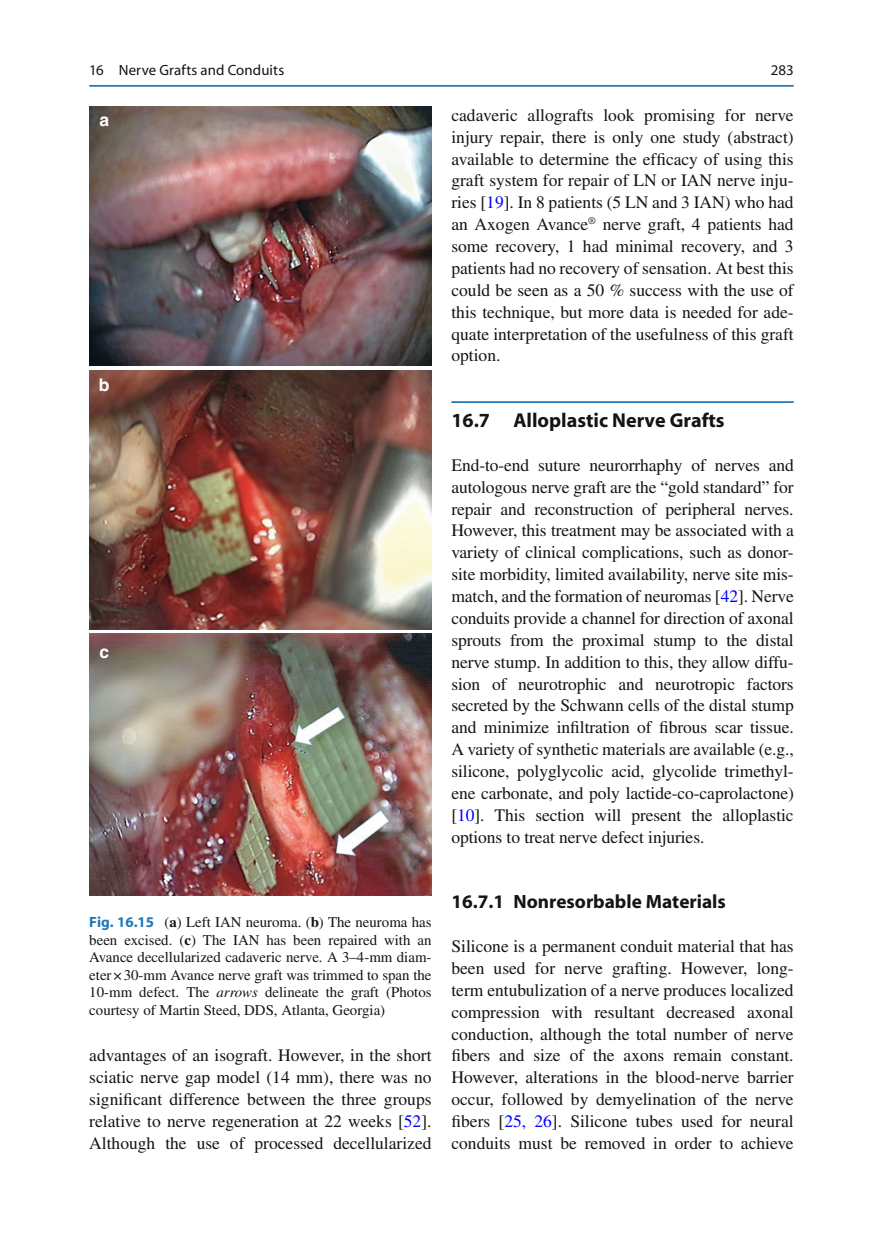
<style>
.page{position:relative;width:883px;height:1260px;background:#fff}
.page>*{position:absolute;margin:0;border:0;box-sizing:border-box;transform-origin:0 0}
.t1{font:700 20.12px "Myriad";color:#131413}
.t2{font:700 19.25px "Myriad";color:#131413}
.t3{font:17.5px/21.9px "Times";color:#131413;text-align:justify}
.t4{font:700 17.5px "Helvetica";color:#fff}
.t5{font:14.88px/17.5px "Times";color:#131413;text-align:justify}
.t6{font:14.88px "Myriad";letter-spacing:.005em;color:#131413}
.s1{font-family:"Myriad";font-weight:700;color:#1f77b9}
.s2{font-weight:700}
.s3{font-style:italic}
.s4{color:#00f}
</style>
<div class="page">
<hr style="left:89px;top:85px;width:705px;height:2px;background:#1f77b9">
<hr style="left:451px;top:401px;width:343px;height:2px;background:#1f77b9">
<img style="left:89px;top:634px;width:343px;height:261px">
<img style="left:89px;top:106px;width:343px;height:260px">
<img style="left:89px;top:371px;width:343px;height:258px">
<p class="t6" style="left:89px;top:64px;width:196px">16 Nerve Grafts and Conduits</p>
<p class="t6" style="left:771px;top:64px;width:24px">283</p>
<p class="t4" style="left:99px;top:113px;width:11px">a</p>
<p class="t4" style="left:99px;top:378px;width:12px">b</p>
<p class="t4" style="left:99px;top:645px;width:11px">c</p>
<p class="t5" style="left:89px;top:915px;width:344px"><span class="s1">Fig. 16.15</span> ( <span class="s2">a</span> ) Left IAN neuroma. ( <span class="s2">b</span> ) The neuroma has been excised. ( <span class="s2">c</span> ) The IAN has been repaired with an Avance decellularized cadaveric nerve. A 3–4-mm diam&shy;eter × 30-mm Avance nerve graft was trimmed to span the 10-mm defect. The <span class="s3">arrows</span> delineate the graft (Photos courtesy of Martin Steed, DDS, Atlanta, Georgia)</p>
<p class="t3" style="left:89px;top:1046px;width:344px">advantages of an isograft. However, in the short sciatic nerve gap model (14 mm), there was no signi fi cant difference between the three groups relative to nerve regeneration at 22 weeks [ <span class="s4">52</span> ] .<br>Although the use of processed decellularized</p>
<p class="t3" style="left:451px;top:106px;width:344px">cadaveric allografts look promising for nerve injury repair, there is only one study (abstract) available to determine the ef fi cacy of using this graft system for repair of LN or IAN nerve inju&shy;ries [ <span class="s4">19</span> ] . In 8 patients (5 LN and 3 IAN) who had an Axogen Avance <sup>®</sup> nerve graft, 4 patients had some recovery, 1 had minimal recovery, and 3 patients had no recovery of sensation. At best this could be seen as a 50 % success with the use of this technique, but more data is needed for ade&shy;quate interpretation of the usefulness of this graft option.</p>
<p class="t1" style="left:451px;top:413px;width:275px">16.7 Alloplastic Nerve Grafts</p>
<p class="t3" style="left:451px;top:456px;width:344px">End-to-end suture neurorrhaphy of nerves and autologous nerve graft are the “gold standard” for repair and reconstruction of peripheral nerves.<br>However, this treatment may be associated with a variety of clinical complications, such as donor&shy;site morbidity, limited availability, nerve site mis&shy;match, and the formation of neuromas [ <span class="s4">42</span> ] . Nerve conduits provide a channel for direction of axonal sprouts from the proximal stump to the distal nerve stump. In addition to this, they allow diffu&shy;sion of neurotrophic and neurotropic factors secreted by the Schwann cells of the distal stump and minimize in fi ltration of fi brous scar tissue.<br>A variety of synthetic materials are available (e.g., silicone, polyglycolic acid, glycolide trimethyl&shy;ene carbonate, and poly lactide- co- caprolactone ) [ <span class="s4">10</span> ] . This section will present the alloplastic options to treat nerve defect injuries.</p>
<p class="t2" style="left:451px;top:895px;width:276px">16.7.1 Nonresorbable Materials</p>
<p class="t3" style="left:451px;top:937px;width:344px">Silicone is a permanent conduit material that has been used for nerve grafting. However, long&shy;term entubulization of a nerve produces localized compression with resultant decreased axonal conduction, although the total number of nerve fi bers and size of the axons remain constant.<br>However, alterations in the blood-nerve barrier occur, followed by demyelination of the nerve fi bers [ <span class="s4">25, 26</span> ] . Silicone tubes used for neural conduits must be removed in order to achieve</p>
</div>
